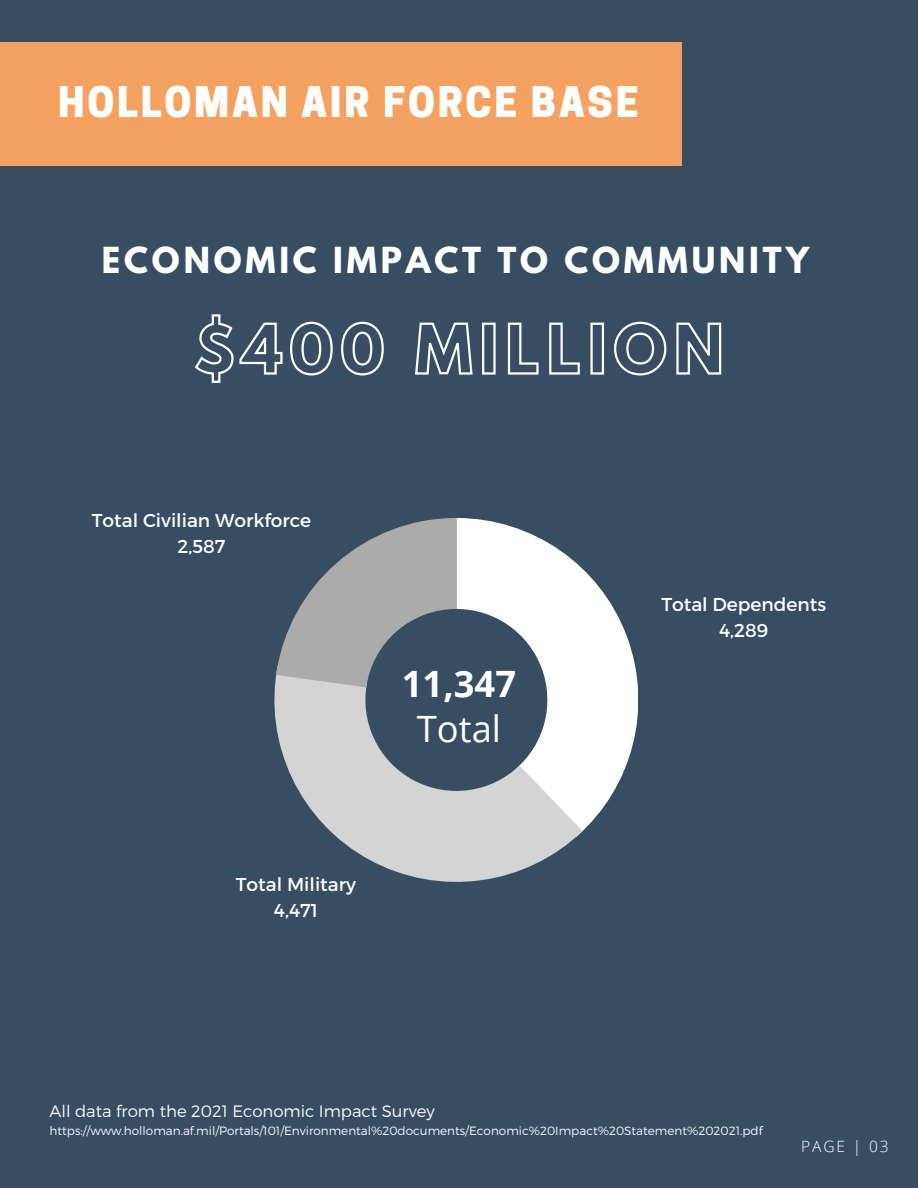
<style>
.page{position:relative;width:918px;height:1188px;background:#364d62}
.page>*{position:absolute;margin:0;border:0;box-sizing:border-box;transform-origin:0 0}
.t1{font:800 39.6px "Cooper Hewitt";letter-spacing:.07em;color:#fff}
.t2{font:700 36.3px "Open Sans";color:#fff}
.t3{font:36.3px "Open Sans";color:#fff}
.t4{font:700 31.8px "League Spartan";letter-spacing:.12em;color:#fff}
.t5{font:18.6px/25.5px "Montserrat";color:#fff;text-align:center}
.t6{font:300 16.5px "Montserrat";color:#fcfcfc}
.t7{font:300 15.6px "Open Sans";letter-spacing:.12em;color:#fff}
.t8{font:300 12px "Montserrat";color:#fcfcfc}
</style>
<div class="page">
<div style="left:0;top:43px;width:681px;height:123px;background:#f4a261"></div>
<svg style="left:457px;top:518px;width:181px;height:313px;fill:#fff"></svg>
<svg style="left:274px;top:666px;width:309px;height:216px;fill:#d4d4d4"></svg>
<svg style="left:276px;top:518px;width:181px;height:169px"></svg>
<svg style="left:195px;top:314px;width:138px;height:69px"></svg>
<svg style="left:341px;top:321px;width:43px;height:55px"></svg>
<svg style="left:415px;top:322px;width:58px;height:53px"></svg>
<div style="left:482px;top:323px;width:14px;height:52px;border:2px solid #fcfcfc"></div>
<svg style="left:507px;top:322px;width:32px;height:53px"></svg>
<svg style="left:549px;top:322px;width:31px;height:53px"></svg>
<div style="left:590px;top:323px;width:14px;height:52px;border:2px solid #fcfcfc"></div>
<svg style="left:614px;top:321px;width:53px;height:55px"></svg>
<svg style="left:676px;top:322px;width:46px;height:53px"></svg>
<h1 class="t1" style="left:58px;top:79px;width:582px">HOLLOMAN AIR FORCE BASE</h1>
<h3 class="t4" style="left:102px;top:235px;width:709px">ECONOMIC IMPACT TO COMMUNITY</h3>
<h3 class="t5" style="left:92px;top:508px;width:221px">Total Civilian Workforce<br>2,587</h3>
<h2 class="t2" style="left:402px;top:658px;width:116px">11,347</h2>
<h2 class="t3" style="left:417px;top:704px;width:86px">Total</h2>
<h3 class="t5" style="left:236px;top:872px;width:122px">Total Military<br>4,471</h3>
<h3 class="t5" style="left:661px;top:592px;width:166px">Total Dependents<br>4,289</h3>
<h3 class="t6" style="left:50px;top:1101px;width:387px">All data from the 2021 Economic Impact Survey</h3>
<p class="t8" style="left:50px;top:1123px;width:715px">https://www.holloman.af.mil/Portals/101/Environmental%20documents/Economic%20Impact%20Statement%202021.pdf</p>
<h3 class="t7" style="left:801px;top:1136px;width:89px">PAGE | 03</h3>
</div>
